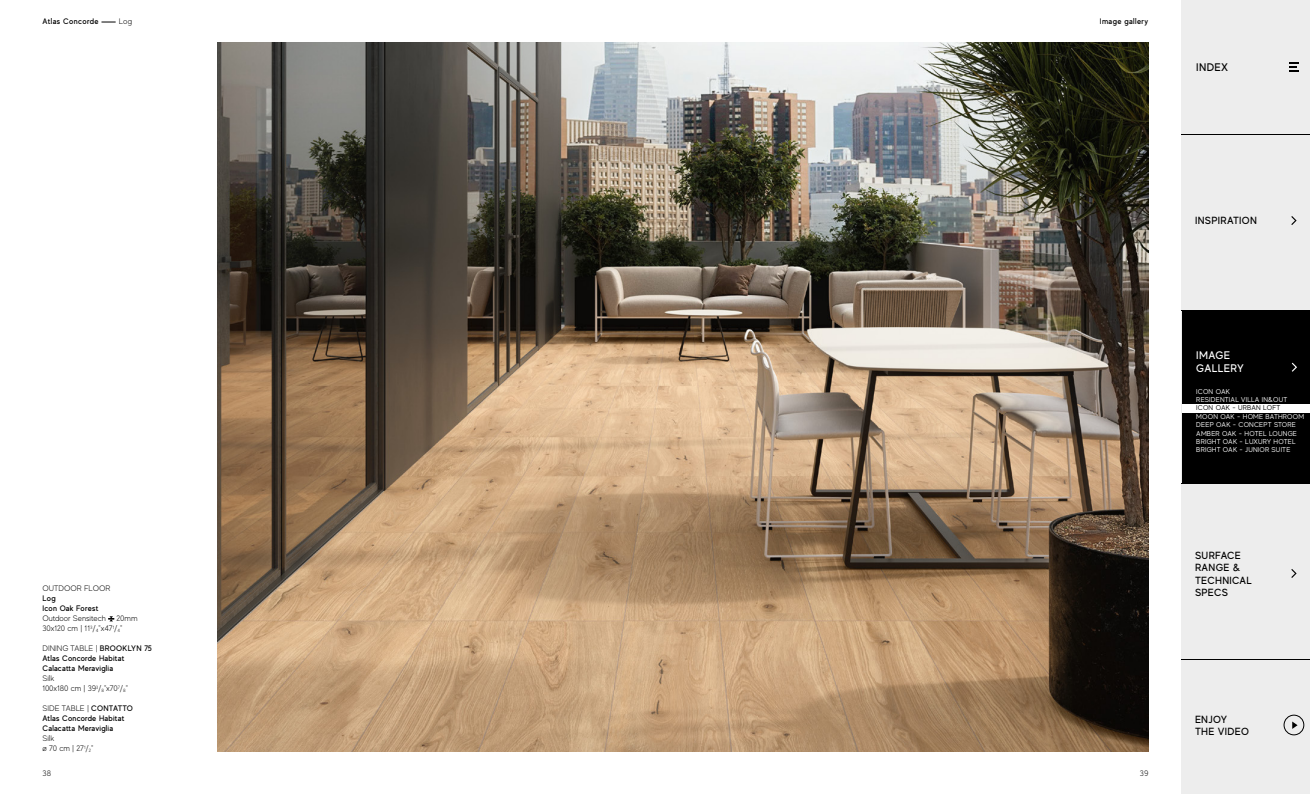
<style>
.page{position:relative;width:1310px;height:794px;background:#fff}
.page>*{position:absolute;margin:0;border:0;box-sizing:border-box;transform-origin:0 0}
.t1{font:500 11px/13.2px "MADE Evolve Sans";letter-spacing:.03em;color:#fff}
.t2{font:500 11px "MADE Evolve Sans";letter-spacing:.03em;color:#000}
.t3{font:500 10.4px/12.4px "MADE Evolve Sans";letter-spacing:.03em;color:#000}
.t4{font:500 8px/10px "MADE Evolve Sans";letter-spacing:.025em;color:#000}
.t5{font:300 8px/10px "MADE Evolve Sans";letter-spacing:-.01em;color:#000}
.t6{font:500 8px "MADE Evolve Sans";letter-spacing:.045em;color:#000}
.t7{font:7px/8.4px "MADE Evolve Sans";letter-spacing:.03em;color:#fff}
.t8{font:7px "MADE Evolve Sans";letter-spacing:.03em;color:#000}
.s1{font-weight:300}
</style>
<div class="page">
<img style="left:217px;top:43px;width:931px;height:708px">
<svg style="left:108px;top:616px;width:6px;height:5px"></svg>
<svg style="left:101px;top:22px;width:15px;height:1px"></svg>
<div style="left:1181px;top:0;width:129px;height:794px;background:#ededed"></div>
<svg style="left:1291px;top:569px;width:5px;height:9px"></svg>
<div style="left:1283px;top:714px;width:21px;height:21px;border:1px solid #000;border-radius:50%"></div>
<svg style="left:1292px;top:721px;width:5px;height:8px"></svg>
<svg style="left:1291px;top:216px;width:5px;height:9px"></svg>
<hr style="left:1181px;top:134px;width:129px;height:1px;background:#000">
<hr style="left:1181px;top:659px;width:129px;height:1px;background:#000">
<hr style="left:1181px;top:310px;width:129px;height:1px;background:#000">
<hr style="left:1181px;top:483px;width:129px;height:1px;background:#000">
<div style="left:1182px;top:310px;width:128px;height:174px;background:#000"></div>
<svg style="left:1289px;top:62px;width:10px;height:9px"></svg>
<svg style="left:1291px;top:363px;width:6px;height:9px"></svg>
<div style="left:1182px;top:404px;width:128px;height:8px;background:#fff"></div>
<p class="t6" style="left:43px;top:16px;width:57px">Atlas Concorde</p>
<p class="t5" style="left:119px;top:16px;width:15px">Log</p>
<p class="t6" style="left:1100px;top:16px;width:50px">Image gallery</p>
<h1 class="t2" style="left:1196px;top:60px;width:33px">INDEX</h1>
<h2 class="t3" style="left:1195px;top:214px;width:63px">INSPIRATION</h2>
<p class="t5" style="left:43px;top:583px;width:69px">OUTDOOR FLOOR</p>
<p class="t4" style="left:43px;top:593px;width:57px">Log<br>Icon Oak Forest</p>
<p class="t5" style="left:43px;top:613px;width:65px">Outdoor Sensitech</p>
<p class="t5" style="left:43px;top:613px;width:97px;text-indent:74px">20mm<br>30x120 cm | 11<sup>3</sup>/<sub>4</sub>"x47<sup>1</sup>/<sub>4</sub>"</p>
<p class="t4" style="left:43px;top:643px;width:111px"><span class="s1">DINING TABLE |</span> BROOKLYN 75<br>Atlas Concorde Habitat<br>Calacatta Meraviglia</p>
<p class="t5" style="left:43px;top:673px;width:87px">Silk<br>100x180 cm | 39<sup>3</sup>/<sub>8</sub>"x70<sup>7</sup>/<sub>8</sub>"</p>
<p class="t4" style="left:43px;top:703px;width:92px"><span class="s1">SIDE TABLE |</span> CONTATTO<br>Atlas Concorde Habitat<br>Calacatta Meraviglia</p>
<p class="t5" style="left:43px;top:733px;width:52px">Silk<br>ø 70 cm | 27<sup>1</sup>/<sub>2</sub>"</p>
<p class="t5" style="left:42px;top:767px;width:10px">38</p>
<p class="t5" style="left:1139px;top:767px;width:10px">39</p>
<h1 class="t1" style="left:1196px;top:348px;width:49px">IMAGE<br>GALLERY</h1>
<p class="t7" style="left:1196px;top:387px;width:93px">ICON OAK<br>RESIDENTIAL VILLA IN&amp;OUT</p>
<p class="t8" style="left:1196px;top:403px;width:85px">ICON OAK - URBAN LOFT</p>
<p class="t7" style="left:1196px;top:412px;width:109px">MOON OAK - HOME BATHROOM<br>DEEP OAK - CONCEPT STORE<br>AMBER OAK - HOTEL LOUNGE<br>BRIGHT OAK - LUXURY HOTEL<br>BRIGHT OAK - JUNIOR SUITE</p>
<h2 class="t3" style="left:1195px;top:548px;width:58px">SURFACE<br>RANGE &amp;<br>TECHNICAL<br>SPECS</h2>
<h2 class="t3" style="left:1195px;top:712px;width:56px">ENJOY<br>THE VIDEO</h2>
</div>
